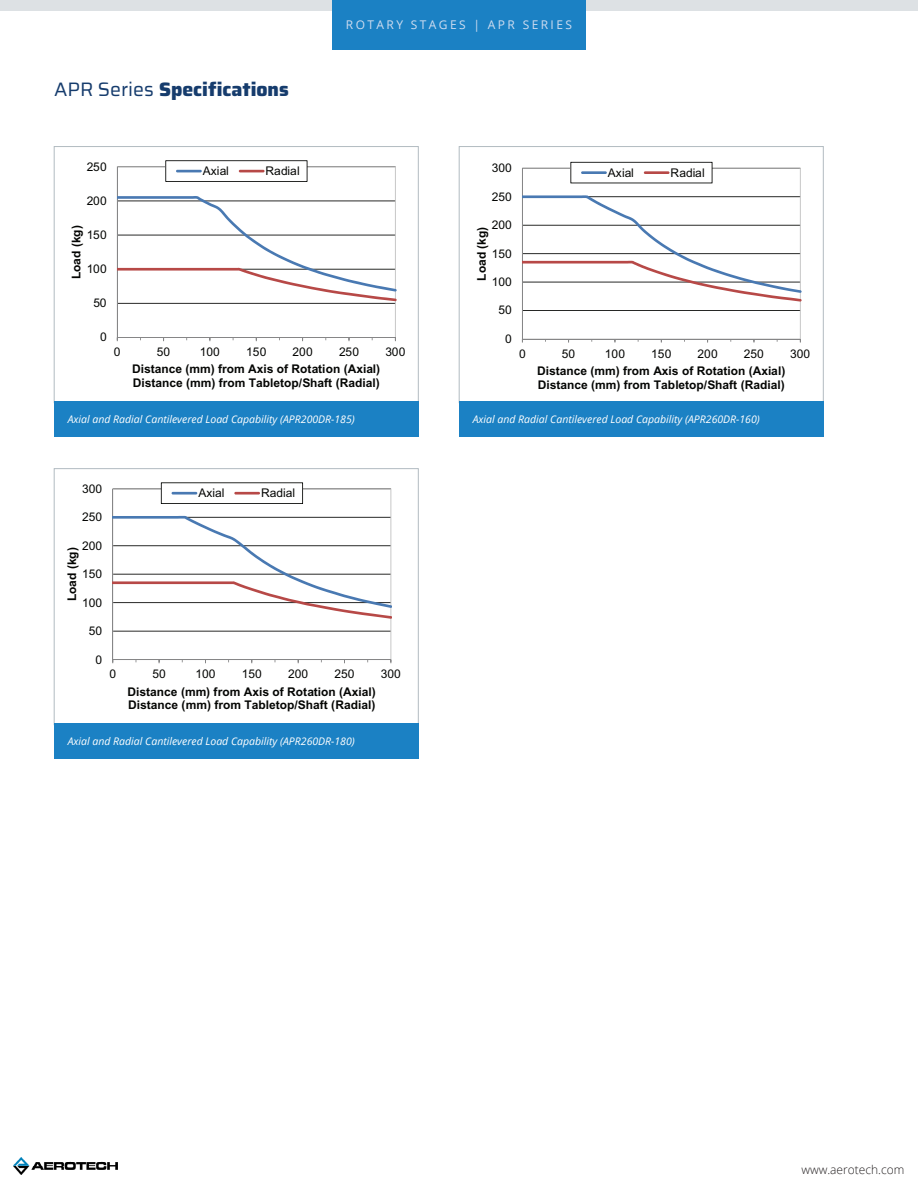
<style>
.page{position:relative;width:918px;height:1188px;background:#fff}
.page>*{position:absolute;margin:0;border:0;box-sizing:border-box;transform-origin:0 0}
.t1{font:800 19.5px "Saira";color:#163c6d}
.t2{font:700 12px/13.8px "Arial";color:#040503}
.t3{font:12px "Arial";letter-spacing:.005em;color:#040503}
.t4{font:12px "Open Sans";letter-spacing:.2em;color:#d0ddf0}
.t5{font:300 12px "Open Sans";color:#231f20}
.Caption_for_Image_an{font:italic 10.5px "Open Sans";color:#fff}
.s1{font-weight:400}
</style>
<div class="page">
<div style="left:0;top:0;width:918px;height:10px;background:#dde1e4"></div>
<img style="left:14px;top:1157px;width:103px;height:18px">
<div style="left:332px;top:0;width:254px;height:50px;background:#1b81c4"></div>
<svg style="left:112px;top:488px;width:279px;height:171px"></svg>
<hr style="left:112px;top:489px;width:1px;height:171px;background:#868687">
<hr style="left:113px;top:659px;width:278px;height:1px;background:#868687">
<svg style="left:113px;top:516px;width:279px;height:103px"></svg>
<svg style="left:161px;top:482px;width:142px;height:22px"></svg>
<hr style="left:172px;top:492px;width:25px;height:3px;background:#4979b2">
<hr style="left:234px;top:492px;width:26px;height:3px;background:#b74947">
<div style="left:54px;top:468px;width:364px;height:257px;border:1px solid #b2bbc1"></div>
<div style="left:54px;top:724px;width:365px;height:35px;background:#1b81c4"></div>
<svg style="left:117px;top:166px;width:279px;height:172px"></svg>
<hr style="left:117px;top:167px;width:1px;height:171px;background:#868687">
<hr style="left:117px;top:337px;width:278px;height:1px;background:#868687">
<svg style="left:117px;top:196px;width:279px;height:105px"></svg>
<svg style="left:165px;top:160px;width:143px;height:22px"></svg>
<hr style="left:176px;top:170px;width:26px;height:2px;background:#4979b2">
<hr style="left:239px;top:170px;width:26px;height:2px;background:#b74947">
<div style="left:54px;top:401px;width:365px;height:35px;background:#1b81c4"></div>
<svg style="left:523px;top:168px;width:278px;height:171px"></svg>
<hr style="left:522px;top:168px;width:1px;height:171px;background:#868687">
<hr style="left:522px;top:339px;width:278px;height:1px;background:#868687">
<svg style="left:522px;top:195px;width:279px;height:107px"></svg>
<svg style="left:570px;top:162px;width:143px;height:21px"></svg>
<hr style="left:581px;top:171px;width:26px;height:3px;background:#4979b2">
<hr style="left:644px;top:171px;width:26px;height:3px;background:#b74947">
<div style="left:459px;top:401px;width:365px;height:35px;background:#1b81c4"></div>
<p class="t1" style="left:54px;top:74px;width:236px"><span class="s1">APR Series</span> Specifications</p>
<p class="t3" style="left:87px;top:160px;width:21px">250</p>
<p class="t3" style="left:87px;top:194px;width:21px">200</p>
<p class="t2" style="left:69px;top:279px;width:56px;rotate:-90deg">Load (kg)</p>
<p class="t3" style="left:87px;top:228px;width:21px">150</p>
<p class="t3" style="left:87px;top:262px;width:21px">100</p>
<p class="t3" style="left:93px;top:296px;width:15px">50</p>
<p class="t3" style="left:100px;top:330px;width:8px">0</p>
<p class="t3" style="left:203px;top:164px;width:28px">Axial</p>
<p class="t3" style="left:266px;top:164px;width:36px">Radial</p>
<p class="t4" style="left:346px;top:17px;width:228px">ROTARY STAGES | APR SERIES</p>
<p class="t3" style="left:492px;top:161px;width:21px">300</p>
<p class="t3" style="left:492px;top:190px;width:21px">250</p>
<p class="t3" style="left:492px;top:218px;width:21px">200</p>
<p class="t2" style="left:474px;top:281px;width:55px;rotate:-90deg">Load (kg)</p>
<p class="t3" style="left:492px;top:247px;width:21px">150</p>
<p class="t3" style="left:492px;top:275px;width:21px">100</p>
<p class="t3" style="left:499px;top:303px;width:15px">50</p>
<p class="t3" style="left:505px;top:332px;width:8px">0</p>
<p class="t3" style="left:608px;top:166px;width:28px">Axial</p>
<p class="t3" style="left:671px;top:166px;width:36px">Radial</p>
<p class="t3" style="left:114px;top:345px;width:8px">0</p>
<p class="t3" style="left:157px;top:345px;width:15px">50</p>
<p class="t3" style="left:200px;top:345px;width:22px">100</p>
<p class="t3" style="left:246px;top:345px;width:22px">150</p>
<p class="t3" style="left:293px;top:345px;width:22px">200</p>
<p class="t3" style="left:339px;top:345px;width:22px">250</p>
<p class="t3" style="left:385px;top:345px;width:21px">300</p>
<p class="t2" style="left:132px;top:362px;width:250px">Distance (mm) from Axis of Rotation (Axial)<br>Distance (mm) from Tabletop/Shaft (Radial)</p>
<p class="Caption_for_Image_an" style="left:68px;top:412px;width:289px">Axial and Radial Cantilevered Load Capability (APR200DR-185)</p>
<p class="t3" style="left:82px;top:482px;width:21px">300</p>
<p class="t3" style="left:82px;top:510px;width:21px">250</p>
<p class="t3" style="left:82px;top:539px;width:21px">200</p>
<p class="t2" style="left:65px;top:601px;width:56px;rotate:-90deg">Load (kg)</p>
<p class="t3" style="left:82px;top:567px;width:21px">150</p>
<p class="t3" style="left:82px;top:596px;width:21px">100</p>
<p class="t3" style="left:89px;top:624px;width:15px">50</p>
<p class="t3" style="left:96px;top:652px;width:8px">0</p>
<p class="t3" style="left:198px;top:486px;width:28px">Axial</p>
<p class="t3" style="left:261px;top:486px;width:36px">Radial</p>
<p class="t3" style="left:109px;top:667px;width:8px">0</p>
<p class="t3" style="left:152px;top:667px;width:15px">50</p>
<p class="t3" style="left:195px;top:667px;width:22px">100</p>
<p class="t3" style="left:242px;top:667px;width:22px">150</p>
<p class="t3" style="left:288px;top:667px;width:22px">200</p>
<p class="t3" style="left:335px;top:667px;width:21px">250</p>
<p class="t3" style="left:381px;top:667px;width:22px">300</p>
<p class="t2" style="left:128px;top:684px;width:250px">Distance (mm) from Axis of Rotation (Axial)<br>Distance (mm) from Tabletop/Shaft (Radial)</p>
<p class="Caption_for_Image_an" style="left:68px;top:734px;width:289px">Axial and Radial Cantilevered Load Capability (APR260DR-180)</p>
<p class="t3" style="left:519px;top:346px;width:8px">0</p>
<p class="t3" style="left:562px;top:346px;width:15px">50</p>
<p class="t3" style="left:605px;top:346px;width:22px">100</p>
<p class="t3" style="left:651px;top:346px;width:22px">150</p>
<p class="t3" style="left:698px;top:346px;width:22px">200</p>
<p class="t3" style="left:744px;top:346px;width:21px">250</p>
<p class="t3" style="left:790px;top:346px;width:22px">300</p>
<p class="t2" style="left:537px;top:364px;width:250px">Distance (mm) from Axis of Rotation (Axial)<br>Distance (mm) from Tabletop/Shaft (Radial)</p>
<p class="Caption_for_Image_an" style="left:473px;top:412px;width:289px">Axial and Radial Cantilevered Load Capability (APR260DR-160)</p>
<p class="t5" style="left:801px;top:1162px;width:105px">www.aerotech.com</p>
</div>
